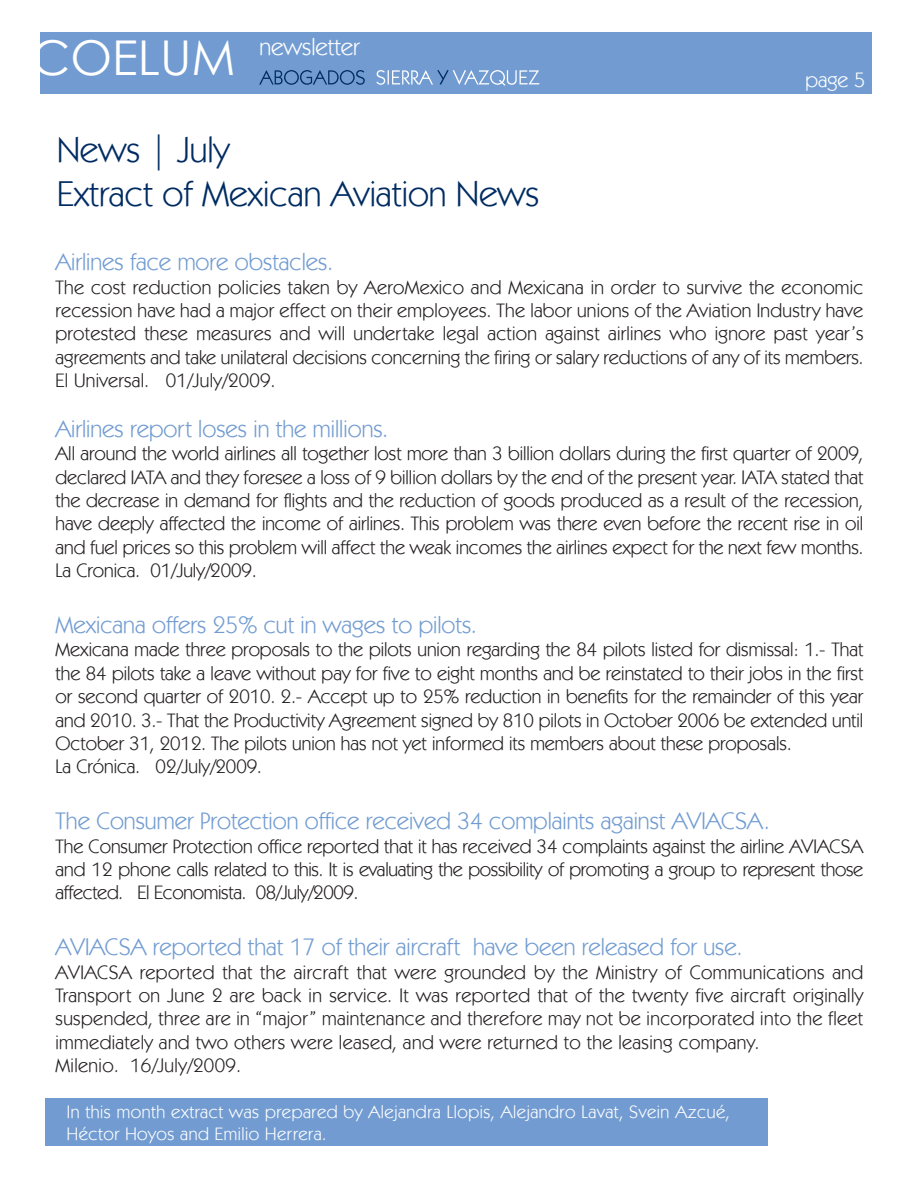
<style>
.page{position:relative;width:918px;height:1188px;background:#fff}
.page>*{position:absolute;margin:0;border:0;box-sizing:border-box;transform-origin:0 0}
.t1{font:48px "Century Gothic";color:#fff}
.t2{font:36px/43.2px "Kabel IT Cby BT";color:#002c62}
.t3{font:24px "Kabel IT Cby BT";color:#729cd1}
.t4{font:24px "Kabel IT Cby BT";color:#fff}
.t5{font:21px "Kabel IT Cby BT";color:#fff}
.t6{font:19.5px/23.4px "Kabel IT Cby BT";color:#231f20;text-align:justify}
.t7{font:19.5px/23.4px "Kabel IT Cby BT";letter-spacing:.02em;color:#231f20}
.t8{font:18px/21.6px "Kabel IT Cby BT";letter-spacing:.03em;color:#fff}
</style>
<div class="page">
<div style="left:45px;top:1098px;width:723px;height:48px;background:#729cd1"></div>
<div style="left:40px;top:32px;width:832px;height:62px;background:#729cd1"></div>
<svg style="left:259px;top:70px;width:106px;height:15px"></svg>
<svg style="left:376px;top:70px;width:163px;height:16px"></svg>
<h1 class="t1" style="left:32px;top:24px;width:206px">COELUM</h1>
<p class="t4" style="left:259px;top:32px;width:102px">newsletter</p>
<h2 class="t2" style="left:57px;top:128px;width:484px">News | July<br>Extract of Mexican Aviation News</h2>
<p class="t5" style="left:805px;top:67px;width:61px">page 5</p>
<p class="t3" style="left:56px;top:247px;width:279px">Airlines face more obstacles.</p>
<p class="t6" style="left:56px;top:275px;width:810px">The cost reduction policies taken by AeroMexico and Mexicana in order to survive the economic recession have had a major effect on their employees. The labor unions of the Aviation Industry have protested these measures and will undertake legal action against airlines who ignore past year’s agreements and take unilateral decisions concerning the firing or salary reductions of any of its members.<br>El Universal. 01/July/2009.</p>
<p class="t3" style="left:56px;top:414px;width:334px">Airlines report loses in the millions.</p>
<p class="t6" style="left:56px;top:441px;width:809px">All around the world airlines all together lost more than 3 billion dollars during the first quarter of 2009, declared IATA and they foresee a loss of 9 billion dollars by the end of the present year. IATA stated that the decrease in demand for flights and the reduction of goods produced as a result of the recession, have deeply affected the income of airlines. This problem was there even before the recent rise in oil and fuel prices so this problem will affect the weak incomes the airlines expect for the next few months.<br>La Cronica. 01/July/2009.</p>
<p class="t3" style="left:56px;top:610px;width:423px">Mexicana offers 25% cut in wages to pilots.</p>
<p class="t6" style="left:56px;top:638px;width:809px;text-align:left">Mexicana made three proposals to the pilots union regarding the 84 pilots listed for dismissal: 1.- That the 84 pilots take a leave without pay for five to eight months and be reinstated to their jobs in the first or second quarter of 2010. 2.- Accept up to 25% reduction in benefits for the remainder of this year and 2010. 3.- That the Productivity Agreement signed by 810 pilots in October 2006 be extended until October 31, 2012. The pilots union has not yet informed its members about these proposals.<br>La Crónica. 02/July/2009.</p>
<p class="t3" style="left:56px;top:806px;width:716px">The Consumer Protection office received 34 complaints against AVIACSA.</p>
<p class="t6" style="left:56px;top:834px;width:809px">The Consumer Protection office reported that it has received 34 complaints against the airline AVIACSA and 12 phone calls related to this. It is evaluating the possibility of promoting a group to represent those affected. El Economista. 08/July/2009.</p>
<p class="t3" style="left:56px;top:932px;width:688px">AVIACSA reported that 17 of their aircraft have been released for use.</p>
<p class="t7" style="left:56px;top:960px;width:809px">AVIACSA reported that the aircraft that were grounded by the Ministry of Communications and Transport on June 2 are back in service. It was reported that of the twenty five aircraft originally suspended, three are in “major” maintenance and therefore may not be incorporated into the fleet immediately and two others were leased, and were returned to the leasing company.<br>Milenio. 16/July/2009.</p>
<p class="t8" style="left:67px;top:1101px;width:665px">In this month extract was prepared by Alejandra Llopis, Alejandro Lavat, Svein Azcué,<br>Héctor Hoyos and Emilio Herrera.</p>
</div>
